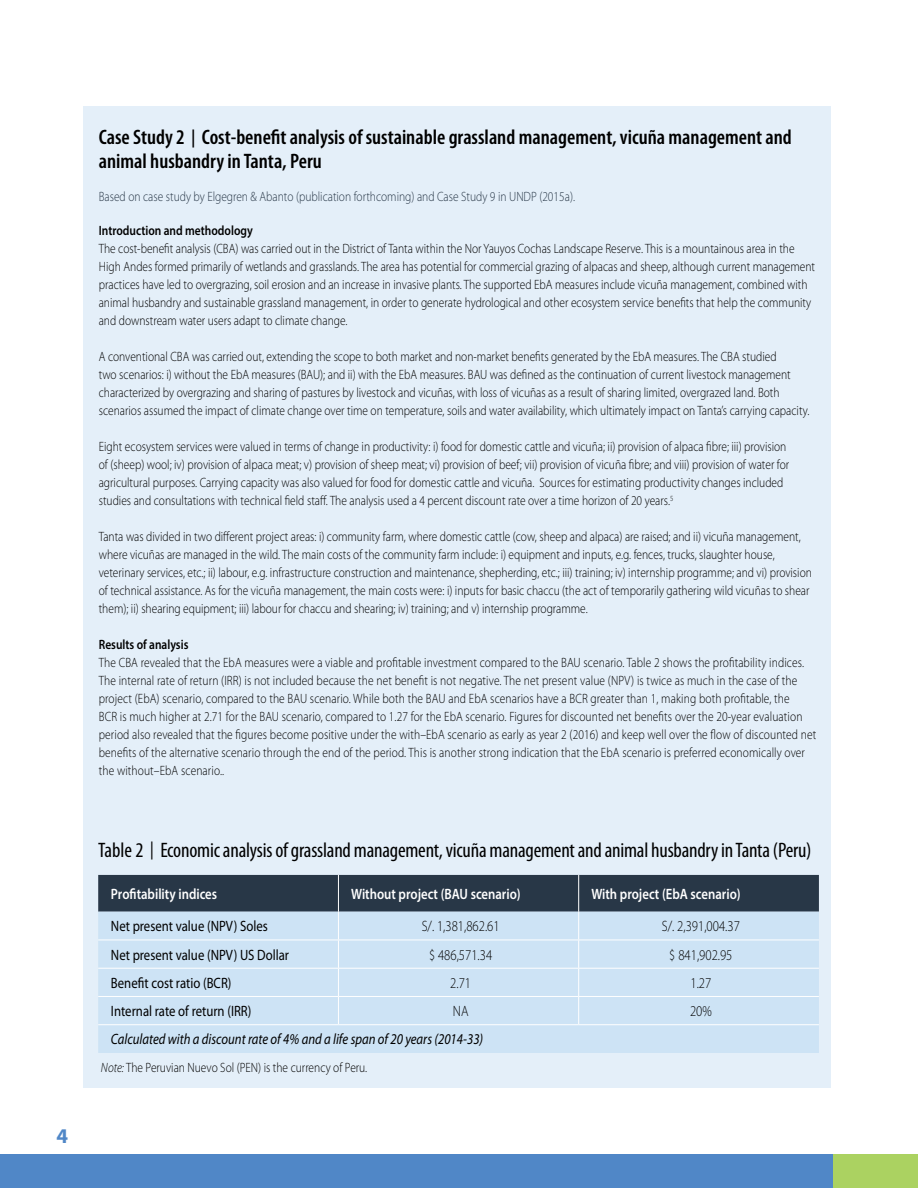
<style>
.page{position:relative;width:918px;height:1188px;background:#fff}
.page>*{position:absolute;margin:0;border:0;box-sizing:border-box;transform-origin:0 0}
.t1{font:600 condensed 21px/24px "Myriad Pro";color:#000}
.t2{font:condensed 21px "Myriad Pro";letter-spacing:-.01em;color:#000}
.t3{font:700 21px "Myriad Pro";color:#5087c7}
.t4{font:15px "Myriad Pro";color:#000;scale:.85 1}
.t5{font:600 15px "Myriad Pro";color:#fff;scale:.85 1}
.t6{font:300 15px "Myriad Pro";color:#000;scale:.85 1}
.t7{font:italic 15px "Myriad Pro";color:#000;scale:.85 1}
.t8{font:300 13.5px/18px "Myriad Pro";color:#000;scale:.85 1}
.t9{font:300 13.5px "Myriad Pro";color:#283747;scale:.85 1}
.t10{font:600 13.5px "Myriad Pro";color:#000;scale:.85 1}
.s1{font-size:18px}
.s2{font-style:italic}
</style>
<div class="page">
<div style="left:0;top:1154px;width:872px;height:34px;background:#5087c7"></div>
<div style="left:833px;top:1154px;width:85px;height:34px;background:#abd261"></div>
<div style="left:83px;top:106px;width:748px;height:982px;background:#e4eff9"></div>
<div style="left:98px;top:1025px;width:721px;height:28px;background:#cde3f5"></div>
<svg style="left:98px;top:875px;width:721px;height:149px;background:#a4b8c9"></svg>
<hr style="left:98px;top:940px;width:240px;height:1px;background:#fff">
<hr style="left:338px;top:940px;width:241px;height:1px;background:#fff">
<hr style="left:579px;top:940px;width:240px;height:1px;background:#fff">
<hr style="left:98px;top:968px;width:240px;height:1px;background:#fff">
<hr style="left:338px;top:968px;width:241px;height:1px;background:#fff">
<hr style="left:579px;top:968px;width:240px;height:1px;background:#fff">
<hr style="left:98px;top:996px;width:240px;height:1px;background:#fff">
<hr style="left:338px;top:996px;width:241px;height:1px;background:#fff">
<hr style="left:579px;top:996px;width:240px;height:1px;background:#fff">
<hr style="left:98px;top:1024px;width:240px;height:1px;background:#fff">
<hr style="left:338px;top:1024px;width:241px;height:1px;background:#fff">
<hr style="left:579px;top:1024px;width:240px;height:1px;background:#fff">
<h1 class="t3" style="left:57px;top:1124px;width:13px">4</h1>
<h1 class="t1" style="left:99px;top:126px;width:695px">Case Study 2 <span class="s1">|</span> Cost-benefit analysis of sustainable grassland management, vicuña management and animal husbandry in Tanta, Peru</h1>
<p class="t9" style="left:99px;top:189px;width:562px">Based on case study by Elgegren &amp; Abanto (publication forthcoming) and Case Study 9 in UNDP (2015a).</p>
<p class="t10" style="left:99px;top:222px;width:183px">Introduction and methodology</p>
<p class="t8" style="left:99px;top:240px;width:844px">The cost-benefit analysis (CBA) was carried out in the District of Tanta within the Nor Yauyos Cochas Landscape Reserve. This is a mountainous area in the High Andes formed primarily of wetlands and grasslands. The area has potential for commercial grazing of alpacas and sheep, although current management practices have led to overgrazing, soil erosion and an increase in invasive plants. The supported EbA measures include vicuña management, combined with animal husbandry and sustainable grassland management, in order to generate hydrological and other ecosystem service benefits that help the community and downstream water users adapt to climate change.</p>
<p class="t8" style="left:99px;top:348px;width:837px">A conventional CBA was carried out, extending the scope to both market and non-market benefits generated by the EbA measures. The CBA studied<br>two scenarios: i) without the EbA measures (BAU); and ii) with the EbA measures. BAU was defined as the continuation of current livestock management characterized by overgrazing and sharing of pastures by livestock and vicuñas, with loss of vicuñas as a result of sharing limited, overgrazed land. Both scenarios assumed the impact of climate change over time on temperature, soils and water availability, which ultimately impact on Tanta’s carrying capacity.</p>
<p class="t8" style="left:99px;top:438px;width:814px">Eight ecosystem services were valued in terms of change in productivity: i) food for domestic cattle and vicuña; ii) provision of alpaca fibre; iii) provision of (sheep) wool; iv) provision of alpaca meat; v) provision of sheep meat; vi) provision of beef; vii) provision of vicuña fibre; and viii) provision of water for agricultural purposes. Carrying capacity was also valued for food for domestic cattle and vicuña. Sources for estimating productivity changes included studies and consultations with technical field staff. The analysis used a 4 percent discount rate over a time horizon of 20 years.<sup>5</sup></p>
<p class="t8" style="left:99px;top:528px;width:840px">Tanta was divided in two different project areas: i) community farm, where domestic cattle (cow, sheep and alpaca) are raised; and ii) vicuña management, where vicuñas are managed in the wild. The main costs of the community farm include: i) equipment and inputs, e.g. fences, trucks, slaughter house, veterinary services, etc.; ii) labour, e.g. infrastructure construction and maintenance, shepherding, etc.; iii) training; iv) internship programme; and vi) provision of technical assistance. As for the vicuña management, the main costs were: i) inputs for basic chaccu (the act of temporarily gathering wild vicuñas to shear them); ii) shearing equipment; iii) labour for chaccu and shearing; iv) training; and v) internship programme.</p>
<p class="t10" style="left:99px;top:636px;width:107px">Results of analysis</p>
<p class="t8" style="left:99px;top:654px;width:846px">The CBA revealed that the EbA measures were a viable and profitable investment compared to the BAU scenario. Table 2 shows the profitability indices.<br>The internal rate of return (IRR) is not included because the net benefit is not negative. The net present value (NPV) is twice as much in the case of the project (EbA) scenario, compared to the BAU scenario. While both the BAU and EbA scenarios have a BCR greater than 1, making both profitable, the<br>BCR is much higher at 2.71 for the BAU scenario, compared to 1.27 for the EbA scenario. Figures for discounted net benefits over the 20-year evaluation period also revealed that the figures become positive under the with–EbA scenario as early as year 2 (2016) and keep well over the flow of discounted net benefits of the alternative scenario through the end of the period. This is another strong indication that the EbA scenario is preferred economically over the without–EbA scenario..</p>
<h1 class="t2" style="left:98px;top:839px;width:715px">Table 2 <span class="s1">|</span> Economic analysis of grassland management, vicuña management and animal husbandry in Tanta (Peru)</h1>
<p class="t5" style="left:111px;top:884px;width:126px">Profitability indices</p>
<p class="t5" style="left:351px;top:884px;width:201px">Without project (BAU scenario)</p>
<p class="t5" style="left:591px;top:884px;width:177px">With project (EbA scenario)</p>
<p class="t4" style="left:111px;top:918px;width:186px">Net present value (NPV) Soles</p>
<p class="t6" style="left:422px;top:918px;width:93px">S/. 1,381,862.61</p>
<p class="t6" style="left:662px;top:918px;width:93px">S/. 2,391,004.37</p>
<p class="t4" style="left:111px;top:946px;width:211px">Net present value (NPV) US Dollar</p>
<p class="t6" style="left:429px;top:946px;width:76px">$ 486,571.34</p>
<p class="t6" style="left:669px;top:946px;width:76px">$ 841,902.95</p>
<p class="t4" style="left:111px;top:975px;width:143px">Benefit cost ratio (BCR)</p>
<p class="t6" style="left:450px;top:975px;width:26px">2.71</p>
<p class="t6" style="left:690px;top:975px;width:26px">1.27</p>
<p class="t4" style="left:111px;top:1003px;width:167px">Internal rate of return (IRR)</p>
<p class="t6" style="left:453px;top:1003px;width:20px">NA</p>
<p class="t6" style="left:690px;top:1003px;width:27px">20%</p>
<p class="t7" style="left:111px;top:1031px;width:439px">Calculated with a discount rate of 4% and a life span of 20 years (2014-33)</p>
<p class="t8" style="left:101px;top:1059px;width:315px"><span class="s2">Note:</span> The Peruvian Nuevo Sol (PEN) is the currency of Peru.</p>
</div>
